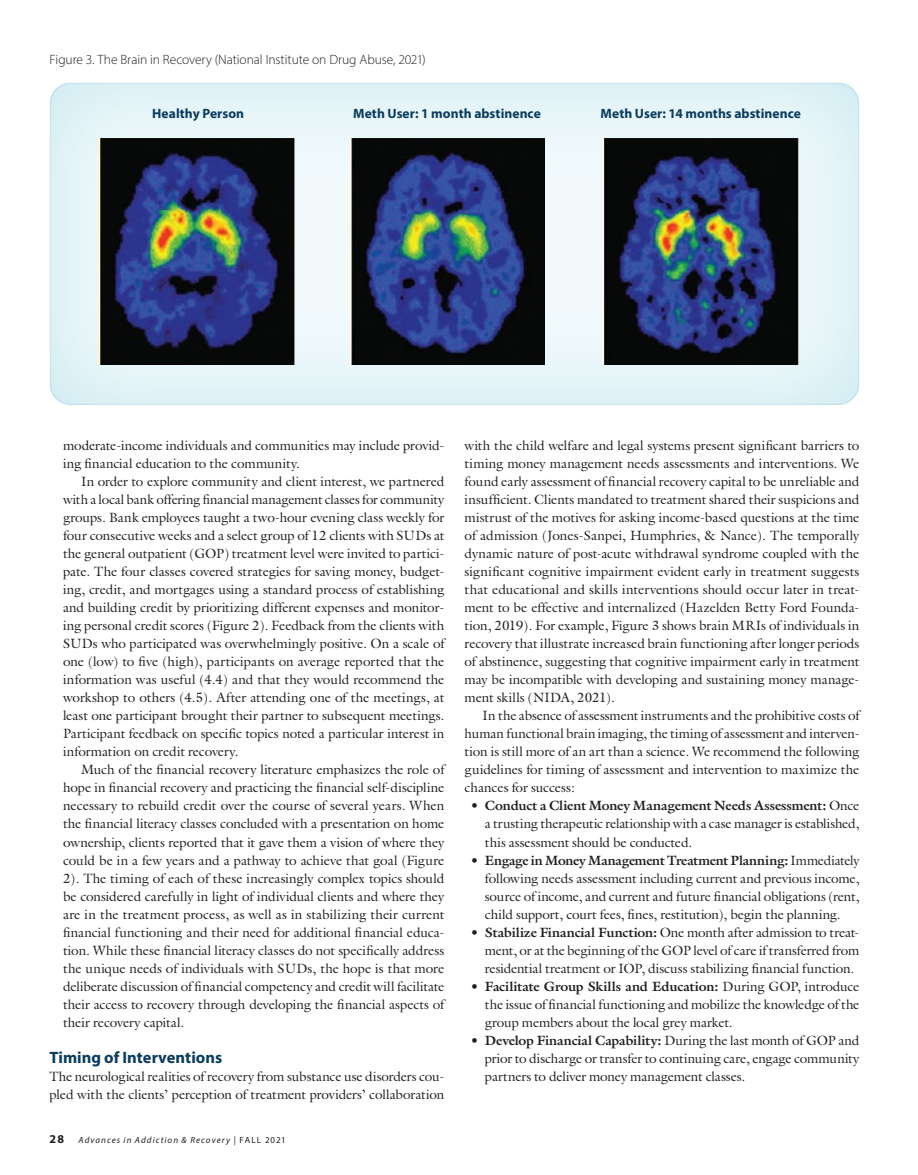
<style>
.page{position:relative;width:918px;height:1175px;background:#fff}
.page>*{position:absolute;margin:0;border:0;box-sizing:border-box;transform-origin:0 0}
.BODYSubhead{font:700 16.5px "Myriad Pro";color:#0a3c5e}
.BODY-DropCap{font:13.5px/18px "Galliard";letter-spacing:-.01em;color:#231f20;text-align:justify}
.t1{font:700 13.5px "Myriad Pro";letter-spacing:.005em;color:#0a3c5e}
.t2{font:300 13.5px "Myriad Pro";letter-spacing:-.005em;color:#231f20}
.t3{font:italic 9px "Myriad Pro";letter-spacing:.115em;color:#231f20}
.s1{font-weight:700;font-style:normal;font-size:12px}
.s2{font-style:normal}
.s3{font-weight:700}
</style>
<div class="page">
<div style="left:48px;top:81px;width:813px;height:325px;background:#fff;opacity:.75"></div>
<img style="left:99px;top:139px;width:196px;height:225px">
<img style="left:349px;top:139px;width:196px;height:225px">
<img style="left:603px;top:139px;width:196px;height:225px">
<p class="t2" style="left:50px;top:52px;width:378px">Figure 3. The Brain in Recovery (National Institute on Drug Abuse, 2021)</p>
<p class="t1" style="left:152px;top:105px;width:93px">Healthy Person</p>
<p class="t1" style="left:353px;top:105px;width:189px">Meth User: 1 month abstinence</p>
<p class="t1" style="left:601px;top:105px;width:202px">Meth User: 14 months abstinence</p>
<p class="BODY-DropCap" style="left:63px;top:436px;width:383px">moderate-income individuals and communities may include provid&shy;ing financial education to the community.</p>
<p class="BODY-DropCap" style="left:63px;top:472px;width:383px;text-indent:18px">In order to explore community and client interest, we partnered with a local bank offering financial management classes for community groups. Bank employees taught a two-hour evening class weekly for four consecutive weeks and a select group of 12 clients with SUDs at the general outpatient (GOP) treatment level were invited to partici&shy;pate. The four classes covered strategies for saving money, budget&shy;ing, credit, and mortgages using a standard process of establishing and building credit by prioritizing different expenses and monitor&shy;ing personal credit scores (Figure 2). Feedback from the clients with SUDs who participated was overwhelmingly positive. On a scale of one (low) to five (high), participants on average reported that the information was useful (4.4) and that they would recommend the workshop to others (4.5). After attending one of the meetings, at least one participant brought their partner to subsequent meetings.<br>Participant feedback on specific topics noted a particular interest in information on credit recovery.</p>
<p class="BODY-DropCap" style="left:63px;top:760px;width:383px;text-indent:18px">Much of the financial recovery literature emphasizes the role of hope in financial recovery and practicing the financial self-discipline necessary to rebuild credit over the course of several years. When the financial literacy classes concluded with a presentation on home ownership, clients reported that it gave them a vision of where they could be in a few years and a pathway to achieve that goal (Figure 2). The timing of each of these increasingly complex topics should be considered carefully in light of individual clients and where they are in the treatment process, as well as in stabilizing their current financial functioning and their need for additional financial educa&shy;tion. While these financial literacy classes do not specifically address the unique needs of individuals with SUDs, the hope is that more deliberate discussion of financial competency and credit will facilitate their access to recovery through developing the financial aspects of their recovery capital.</p>
<p class="BODYSubhead" style="left:50px;top:1046px;width:174px">Timing of Interventions</p>
<p class="BODY-DropCap" style="left:50px;top:1066px;width:396px">The neurological realities of recovery from substance use disorders cou&shy;pled with the clients’ perception of treatment providers’ collaboration</p>
<p class="t3" style="left:50px;top:1134px;width:238px"><span class="s1">28</span> Advances in Addiction &amp; Recovery <span class="s2">| FALL 2021</span></p>
<p class="BODY-DropCap" style="left:465px;top:436px;width:396px">with the child welfare and legal systems present significant barriers to timing money management needs assessments and interventions. We found early assessment of financial recovery capital to be unreliable and insufficient. Clients mandated to treatment shared their suspicions and mistrust of the motives for asking income-based questions at the time of admission (Jones-Sanpei, Humphries, &amp; Nance). The temporally dynamic nature of post-acute withdrawal syndrome coupled with the significant cognitive impairment evident early in treatment suggests that educational and skills interventions should occur later in treat&shy;ment to be effective and internalized (Hazelden Betty Ford Founda&shy;tion, 2019). For example, Figure 3 shows brain MRIs of individuals in recovery that illustrate increased brain functioning after longer periods of abstinence, suggesting that cognitive impairment early in treatment may be incompatible with developing and sustaining money manage&shy;ment skills (NIDA, 2021).</p>
<p class="BODY-DropCap" style="left:465px;top:706px;width:396px;text-indent:18px">In the absence of assessment instruments and the prohibitive costs of human functional brain imaging, the timing of assessment and interven&shy;tion is still more of an art than a science. We recommend the following guidelines for timing of assessment and intervention to maximize the chances for success:</p>
<p class="BODY-DropCap" style="left:485px;top:796px;width:376px;text-indent:-14px"><span class="s3">• Conduct a Client Money Management Needs Assessment:</span> Once a trusting therapeutic relationship with a case manager is established, this assessment should be conducted.</p>
<p class="BODY-DropCap" style="left:485px;top:850px;width:376px;text-indent:-13px"><span class="s3">• Engage in Money Management Treatment Planning:</span> Immediately following needs assessment including current and previous income, source of income, and current and future financial obligations (rent, child support, court fees, fines, restitution), begin the planning.</p>
<p class="BODY-DropCap" style="left:485px;top:922px;width:376px;text-indent:-14px"><span class="s3">• Stabilize Financial Function:</span> One month after admission to treat&shy;ment, or at the beginning of the GOP level of care if transferred from residential treatment or IOP, discuss stabilizing financial function.</p>
<p class="BODY-DropCap" style="left:485px;top:976px;width:376px;text-indent:-14px"><span class="s3">• Facilitate Group Skills and Education:</span> During GOP, introduce the issue of financial functioning and mobilize the knowledge of the group members about the local grey market.</p>
<p class="BODY-DropCap" style="left:485px;top:1030px;width:376px;text-indent:-14px"><span class="s3">• Develop Financial Capability:</span> During the last month of GOP and prior to discharge or transfer to continuing care, engage community partners to deliver money management classes.</p>
</div>
